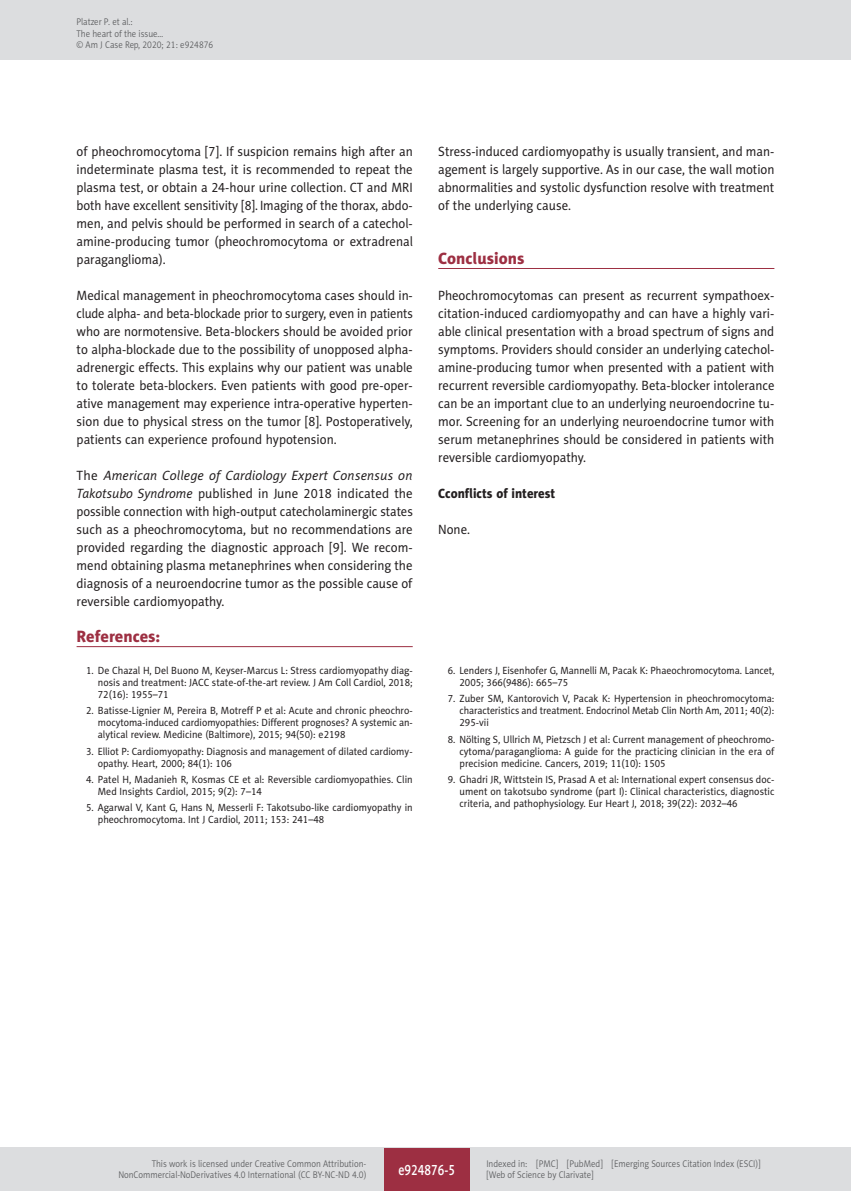
<style>
.page{position:relative;width:851px;height:1191px;background:#fff}
.page>*{position:absolute;margin:0;border:0;box-sizing:border-box;transform-origin:0 0}
.AJCR_Referencje_Tytu{font:16.5px "Naomi Sans EFN Heavy";color:#9d2f42}
.AJCR_Headline_1{font:16.5px "Naomi Sans EFN Heavy";color:#9d2f42}
.t1{font:15px "Naomi Sans EFN Medium";color:#fff;scale:.8 1}
.AJCR_Body{font:13.5px/18px "Naomi Sans EFN";color:#231f20;text-align:justify;scale:.95 1}
.AJCR_Body-2{font:13.5px/18px "Naomi Sans EFN";color:#231f20;text-align:justify}
.AJCR_Headline_2{font:13.5px "Naomi Sans EFN Heavy";color:#231f20;scale:.95 1}
.AJCR_Referencje_punk{font:10.5px/12px "Naomi Sans EFN";color:#231f20;text-align:justify;scale:.95 1}
.AJCR_Referencje_punk-2{font:10.5px/12px "Naomi Sans EFN";color:#231f20;scale:.94 1}
.t2{font:9.75px/11.2px "Naomi Sans EFN Light";color:#57585a;scale:.9 1}
.s1{font-style:italic}
</style>
<div class="page">
<hr style="left:77px;top:646px;width:335px;height:1px;background:#9d2f42">
<hr style="left:438px;top:268px;width:336px;height:1px;background:#9d2f42">
<div style="left:0;top:0;width:850px;height:60px;background:#dcdddf"></div>
<div style="left:0;top:1148px;width:850px;height:43px;background:#dcdddf"></div>
<div style="left:384px;top:1147px;width:85px;height:43px;background:#9d2f42"></div>
<p class="t2" style="left:77px;top:16px;width:153px">Platzer P. et al.:<br>The heart of the issue…<br>© Am J Case Rep, 2020; 21: e924876</p>
<p class="AJCR_Body" style="left:77px;top:142px;width:355px">of pheochromocytoma [7]. If suspicion remains high after an indeterminate plasma test, it is recommended to repeat the plasma test, or obtain a 24-hour urine collection. CT and MRI both have excellent sensitivity [8]. Imaging of the thorax, abdo&shy;men, and pelvis should be performed in search of a catechol&shy;amine-producing tumor (pheochromocytoma or extradrenal paraganglioma).</p>
<p class="AJCR_Body" style="left:77px;top:286px;width:355px">Medical management in pheochromocytoma cases should in&shy;clude alpha- and beta-blockade prior to surgery, even in patients who are normotensive. Beta-blockers should be avoided prior to alpha-blockade due to the possibility of unopposed alpha&shy;adrenergic effects. This explains why our patient was unable to tolerate beta-blockers. Even patients with good pre-oper&shy;ative management may experience intra-operative hyperten&shy;sion due to physical stress on the tumor [8]. Postoperatively, patients can experience profound hypotension.</p>
<p class="AJCR_Body-2" style="left:77px;top:466px;width:338px">The <span class="s1">American College of Cardiology Expert Consensus on Takotsubo Syndrome</span> published in June 2018 indicated the possible connection with high-output catecholaminergic states such as a pheochromocytoma, but no recommendations are provided regarding the diagnostic approach [9]. We recom&shy;mend obtaining plasma metanephrines when considering the diagnosis of a neuroendocrine tumor as the possible cause of reversible cardiomyopathy.</p>
<p class="AJCR_Referencje_Tytu" style="left:77px;top:626px;width:85px">References:</p>
<p class="AJCR_Referencje_punk" style="left:98px;top:664px;width:333px;text-indent:-12px">1. De Chazal H, Del Buono M, Keyser-Marcus L: Stress cardiomyopathy diag&shy;nosis and treatment: JACC state-of-the-art review. J Am Coll Cardiol, 2018; 72(16): 1955–71</p>
<p class="AJCR_Referencje_punk" style="left:98px;top:705px;width:333px;text-indent:-12px">2. Batisse-Lignier M, Pereira B, Motreff P et al: Acute and chronic pheochro&shy;mocytoma-induced cardiomyopathies: Different prognoses? A systemic an&shy;alytical review. Medicine (Baltimore), 2015; 94(50): e2198</p>
<p class="AJCR_Referencje_punk" style="left:98px;top:745px;width:333px;text-indent:-12px">3. Elliot P: Cardiomyopathy: Diagnosis and management of dilated cardiomy&shy;opathy. Heart, 2000; 84(1): 106</p>
<p class="AJCR_Referencje_punk" style="left:98px;top:773px;width:333px;text-indent:-12px">4. Patel H, Madanieh R, Kosmas CE et al: Reversible cardiomyopathies. Clin<br>Med Insights Cardiol, 2015; 9(2): 7–14</p>
<p class="AJCR_Referencje_punk" style="left:98px;top:801px;width:333px;text-indent:-12px">5. Agarwal V, Kant G, Hans N, Messerli F: Takotsubo-like cardiomyopathy in pheochromocytoma. Int J Cardiol, 2011; 153: 241–48</p>
<p class="AJCR_Body" style="left:438px;top:142px;width:355px">Stress-induced cardiomyopathy is usually transient, and man&shy;agement is largely supportive. As in our case, the wall motion abnormalities and systolic dysfunction resolve with treatment of the underlying cause.</p>
<p class="AJCR_Headline_1" style="left:438px;top:248px;width:88px">Conclusions</p>
<p class="AJCR_Body" style="left:438px;top:286px;width:355px">Pheochromocytomas can present as recurrent sympathoex&shy;citation-induced cardiomyopathy and can have a highly vari&shy;able clinical presentation with a broad spectrum of signs and symptoms. Providers should consider an underlying catechol&shy;amine-producing tumor when presented with a patient with recurrent reversible cardiomyopathy. Beta-blocker intolerance can be an important clue to an underlying neuroendocrine tu&shy;mor. Screening for an underlying neuroendocrine tumor with serum metanephrines should be considered in patients with reversible cardiomyopathy.</p>
<p class="AJCR_Headline_2" style="left:438px;top:485px;width:125px">Cconflicts of interest</p>
<p class="AJCR_Body" style="left:438px;top:520px;width:35px">None.</p>
<p class="AJCR_Referencje_punk-2" style="left:459px;top:664px;width:336px;text-indent:-12px">6. Lenders J, Eisenhofer G, Mannelli M, Pacak K: Phaeochromocytoma. Lancet,<br>2005; 366(9486): 665–75</p>
<p class="AJCR_Referencje_punk" style="left:459px;top:693px;width:333px;text-indent:-12px">7. Zuber SM, Kantorovich V, Pacak K: Hypertension in pheochromocytoma: characteristics and treatment. Endocrinol Metab Clin North Am, 2011; 40(2):<br>295-vii</p>
<p class="AJCR_Referencje_punk" style="left:459px;top:733px;width:333px;text-indent:-12px">8. Nölting S, Ullrich M, Pietzsch J et al: Current management of pheochromo&shy;cytoma/paraganglioma: A guide for the practicing clinician in the era of precision medicine. Cancers, 2019; 11(10): 1505</p>
<p class="AJCR_Referencje_punk" style="left:459px;top:773px;width:333px;text-indent:-12px">9. Ghadri JR, Wittstein IS, Prasad A et al: International expert consensus doc&shy;ument on takotsubo syndrome (part I): Clinical characteristics, diagnostic criteria, and pathophysiology. Eur Heart J, 2018; 39(22): 2032–46</p>
<p class="t2" style="left:118px;top:1158px;width:277px;text-align:right">This work is licensed under Creative Common Attribution-<br>NonCommercial-NoDerivatives 4.0 International (CC BY-NC-ND 4.0)</p>
<p class="t1" style="left:398px;top:1160px;width:72px">e924876-5</p>
<p class="t2" style="left:486px;top:1158px;width:306px">Indexed in: [PMC] [PubMed] [Emerging Sources Citation Index (ESCI)] [Web of Science by Clarivate]</p>
</div>
